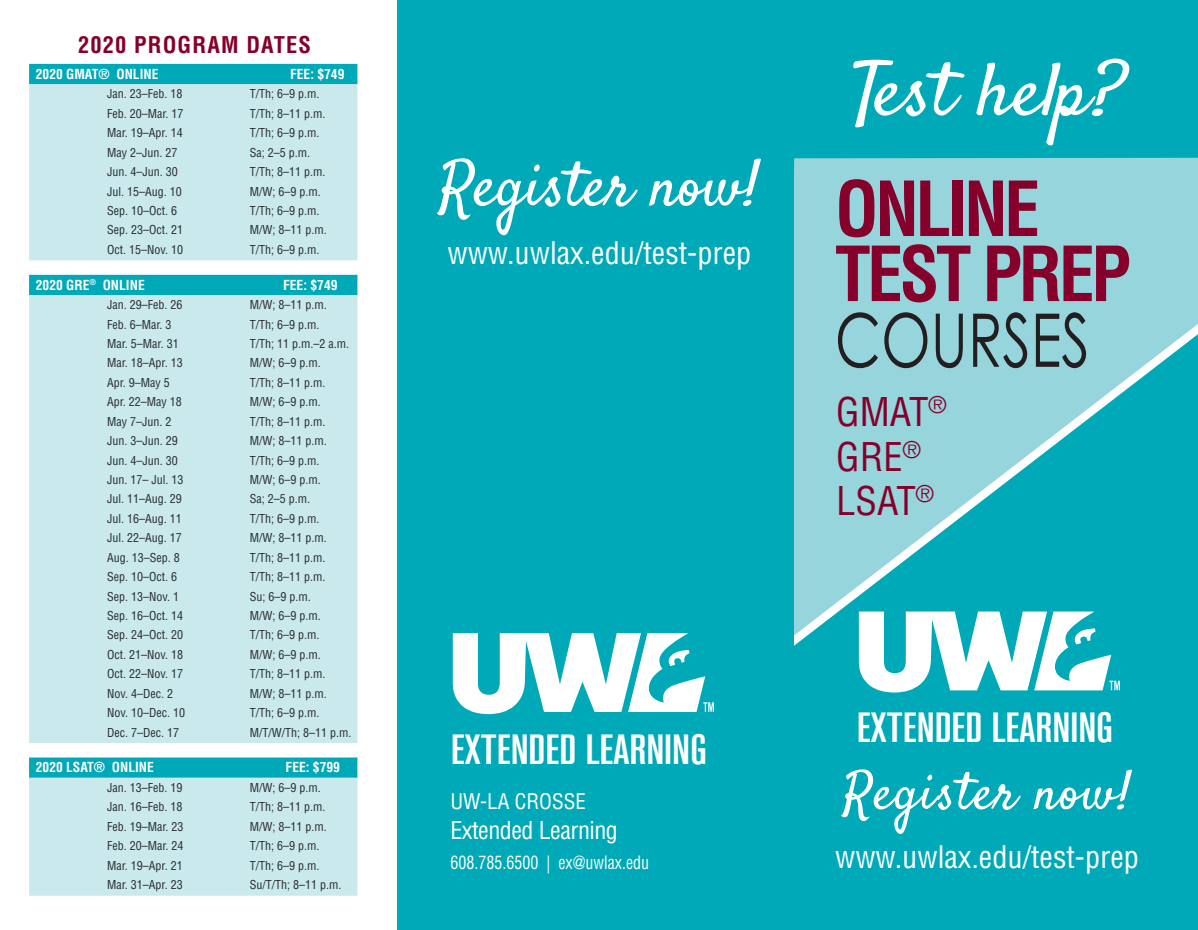
<style>
.page{position:relative;width:1198px;height:930px;background:#fff}
.page>*{position:absolute;margin:0;border:0;box-sizing:border-box;transform-origin:0 0}
.t1{font:74.7px "Satisfy";color:#fff;scale:1.05 1}
.t2{font:700 condensed 73.95px/65.4px "Helvetica LT Std";letter-spacing:-.05em;color:#85002b}
.t3{font:62.55px "Satisfy";color:#fff}
.t4{font:52.5px "Satisfy";letter-spacing:.03em;color:#fff}
.t5{font:500 condensed 42px "Akzidenz Grotesk Std";color:#fff;scale:1.14 1}
.t6{font:condensed 38.55px "Helvetica LT Std";color:#850029}
.t7{font:condensed 30.3px "Helvetica LT Std";color:#fff}
.t8{font:condensed 24px "Helvetica LT Std";letter-spacing:-.02em;color:#fff}
.t9{font:700 condensed 22.5px "Helvetica LT Std";letter-spacing:.05em;color:#850029}
.t10{font:condensed 21px "Helvetica LT Std";color:#fff}
.t11{font:condensed 18px "Helvetica LT Std";color:#fff;scale:.89 1}
.t12{font:700 condensed 13.5px "Helvetica LT Std";color:#fff}
.t13{font:condensed 12px "Helvetica LT Std";color:#282a2e}
.s1{font-family:"Century Gothic";font-weight:400;font-stretch:normal;color:#231f20}
</style>
<div class="page">
<div style="left:794px;top:0;width:404px;height:929px;background:#00a9b7"></div>
<svg style="left:794px;top:157px;width:404px;height:558px;background:#65c6d0"></svg>
<div style="left:29px;top:64px;width:328px;height:20px;background:#00a9b7"></div>
<svg style="left:29px;top:84px;width:328px;height:811px;background:#bde4e8"></svg>
<svg style="left:29px;top:260px;width:328px;height:497px;background:#c4e7ea"></svg>
<div style="left:397px;top:0;width:397px;height:929px;background:#00a9b7"></div>
<svg style="left:859px;top:611px;width:261px;height:81px"></svg>
<svg style="left:453px;top:633px;width:261px;height:81px"></svg>
<svg style="left:1192px;top:0;width:6px;height:6px"></svg>
<svg style="left:1192px;top:922px;width:6px;height:8px"></svg>
<p class="t9" style="left:78px;top:31px;width:234px">2020 PROGRAM DATES</p>
<p class="t12" style="left:36px;top:66px;width:124px">2020 GMAT® ONLINE</p>
<p class="t12" style="left:290px;top:66px;width:56px">FEE: $749</p>
<p class="t13" style="left:107px;top:86px;width:77px">Jan. 23–Feb. 18</p>
<p class="t13" style="left:250px;top:86px;width:71px">T/Th; 6–9 p.m.</p>
<p class="t13" style="left:107px;top:106px;width:78px">Feb. 20–Mar. 17</p>
<p class="t13" style="left:250px;top:106px;width:77px">T/Th; 8–11 p.m.</p>
<p class="t13" style="left:107px;top:125px;width:77px">Mar. 19–Apr. 14</p>
<p class="t13" style="left:250px;top:125px;width:71px">T/Th; 6–9 p.m.</p>
<p class="t13" style="left:107px;top:145px;width:72px">May 2–Jun. 27</p>
<p class="t13" style="left:250px;top:145px;width:62px">Sa; 2–5 p.m.</p>
<p class="t13" style="left:107px;top:164px;width:72px">Jun. 4–Jun. 30</p>
<p class="t13" style="left:250px;top:164px;width:77px">T/Th; 8–11 p.m.</p>
<p class="t13" style="left:107px;top:184px;width:76px">Jul. 15–Aug. 10</p>
<p class="t13" style="left:250px;top:184px;width:73px">M/W; 6–9 p.m.</p>
<p class="t13" style="left:107px;top:203px;width:71px">Sep. 10–Oct. 6</p>
<p class="t13" style="left:250px;top:203px;width:71px">T/Th; 6–9 p.m.</p>
<p class="t13" style="left:107px;top:222px;width:77px">Sep. 23–Oct. 21</p>
<p class="t13" style="left:250px;top:222px;width:79px">M/W; 8–11 p.m.</p>
<p class="t13" style="left:107px;top:242px;width:77px">Oct. 15–Nov. 10</p>
<p class="t13" style="left:250px;top:242px;width:71px">T/Th; 6–9 p.m.</p>
<p class="t12" style="left:36px;top:276px;width:110px">2020 GRE<sup>®</sup> ONLINE</p>
<p class="t12" style="left:283px;top:276px;width:56px">FEE: $749</p>
<p class="t13" style="left:107px;top:297px;width:77px">Jan. 29–Feb. 26</p>
<p class="t13" style="left:250px;top:297px;width:79px">M/W; 8–11 p.m.</p>
<p class="t13" style="left:107px;top:316px;width:66px">Feb. 6–Mar. 3</p>
<p class="t13" style="left:250px;top:316px;width:71px">T/Th; 6–9 p.m.</p>
<p class="t13" style="left:107px;top:336px;width:73px">Mar. 5–Mar. 31</p>
<p class="t13" style="left:250px;top:336px;width:101px">T/Th; 11 p.m.–2 a.m.</p>
<p class="t13" style="left:107px;top:355px;width:77px">Mar. 18–Apr. 13</p>
<p class="t13" style="left:250px;top:355px;width:73px">M/W; 6–9 p.m.</p>
<p class="t13" style="left:107px;top:375px;width:64px">Apr. 9–May 5</p>
<p class="t13" style="left:250px;top:375px;width:77px">T/Th; 8–11 p.m.</p>
<p class="t13" style="left:107px;top:394px;width:76px">Apr. 22–May 18</p>
<p class="t13" style="left:250px;top:394px;width:73px">M/W; 6–9 p.m.</p>
<p class="t13" style="left:107px;top:414px;width:66px">May 7–Jun. 2</p>
<p class="t13" style="left:250px;top:414px;width:77px">T/Th; 8–11 p.m.</p>
<p class="t13" style="left:107px;top:433px;width:72px">Jun. 3–Jun. 29</p>
<p class="t13" style="left:250px;top:433px;width:79px">M/W; 8–11 p.m.</p>
<p class="t13" style="left:107px;top:452px;width:72px">Jun. 4–Jun. 30</p>
<p class="t13" style="left:250px;top:452px;width:71px">T/Th; 6–9 p.m.</p>
<p class="t13" style="left:107px;top:472px;width:78px">Jun. 17– Jul. 13</p>
<p class="t13" style="left:250px;top:472px;width:73px">M/W; 6–9 p.m.</p>
<p class="t13" style="left:107px;top:491px;width:76px">Jul. 11–Aug. 29</p>
<p class="t13" style="left:250px;top:491px;width:62px">Sa; 2–5 p.m.</p>
<p class="t13" style="left:107px;top:511px;width:76px">Jul. 16–Aug. 11</p>
<p class="t13" style="left:250px;top:511px;width:71px">T/Th; 6–9 p.m.</p>
<p class="t13" style="left:107px;top:530px;width:76px">Jul. 22–Aug. 17</p>
<p class="t13" style="left:250px;top:530px;width:79px">M/W; 8–11 p.m.</p>
<p class="t13" style="left:107px;top:549px;width:74px">Aug. 13–Sep. 8</p>
<p class="t13" style="left:250px;top:549px;width:77px">T/Th; 8–11 p.m.</p>
<p class="t13" style="left:107px;top:569px;width:71px">Sep. 10–Oct. 6</p>
<p class="t13" style="left:250px;top:569px;width:77px">T/Th; 8–11 p.m.</p>
<p class="t13" style="left:107px;top:588px;width:73px">Sep. 13–Nov. 1</p>
<p class="t13" style="left:250px;top:588px;width:63px">Su; 6–9 p.m.</p>
<p class="t13" style="left:107px;top:608px;width:77px">Sep. 16–Oct. 14</p>
<p class="t13" style="left:250px;top:608px;width:73px">M/W; 6–9 p.m.</p>
<p class="t13" style="left:107px;top:627px;width:77px">Sep. 24–Oct. 20</p>
<p class="t13" style="left:250px;top:627px;width:71px">T/Th; 6–9 p.m.</p>
<p class="t13" style="left:107px;top:647px;width:77px">Oct. 21–Nov. 18</p>
<p class="t13" style="left:250px;top:647px;width:73px">M/W; 6–9 p.m.</p>
<p class="t13" style="left:107px;top:666px;width:77px">Oct. 22–Nov. 17</p>
<p class="t13" style="left:250px;top:666px;width:77px">T/Th; 8–11 p.m.</p>
<p class="t13" style="left:107px;top:685px;width:67px">Nov. 4–Dec. 2</p>
<p class="t13" style="left:250px;top:685px;width:79px">M/W; 8–11 p.m.</p>
<p class="t13" style="left:107px;top:705px;width:79px">Nov. 10–Dec. 10</p>
<p class="t13" style="left:250px;top:705px;width:71px">T/Th; 6–9 p.m.</p>
<p class="t13" style="left:107px;top:724px;width:73px">Dec. 7–Dec. 17</p>
<p class="t13" style="left:250px;top:724px;width:103px">M/T/W/Th; 8–11 p.m.</p>
<p class="t12" style="left:36px;top:759px;width:120px">2020 LSAT® ONLINE</p>
<p class="t12" style="left:286px;top:759px;width:56px">FEE: $799</p>
<p class="t13" style="left:107px;top:780px;width:77px">Jan. 13–Feb. 19</p>
<p class="t13" style="left:250px;top:780px;width:73px">M/W; 6–9 p.m.</p>
<p class="t13" style="left:107px;top:799px;width:77px">Jan. 16–Feb. 18</p>
<p class="t13" style="left:250px;top:799px;width:77px">T/Th; 8–11 p.m.</p>
<p class="t13" style="left:107px;top:818px;width:78px">Feb. 19–Mar. 23</p>
<p class="t13" style="left:250px;top:818px;width:79px">M/W; 8–11 p.m.</p>
<p class="t13" style="left:107px;top:838px;width:78px">Feb. 20–Mar. 24</p>
<p class="t13" style="left:250px;top:838px;width:71px">T/Th; 6–9 p.m.</p>
<p class="t13" style="left:107px;top:857px;width:77px">Mar. 19–Apr. 21</p>
<p class="t13" style="left:250px;top:857px;width:71px">T/Th; 6–9 p.m.</p>
<p class="t13" style="left:107px;top:877px;width:77px">Mar. 31–Apr. 23</p>
<p class="t13" style="left:250px;top:877px;width:93px">Su/T/Th; 8–11 p.m.</p>
<p class="t3" style="left:439px;top:146px;width:322px">Register now!</p>
<p class="t7" style="left:447px;top:234px;width:305px">www.uwlax.edu/test-prep</p>
<p class="t1" style="left:851px;top:44px;width:263px">Test help?</p>
<p class="t2" style="left:835px;top:176px;width:298px">ONLINE<br>TEST PREP<br><span class="s1">COURSES</span></p>
<p class="t6" style="left:836px;top:388px;width:112px">GMAT<sup>®</sup></p>
<p class="t6" style="left:836px;top:432px;width:86px">GRE<sup>®</sup></p>
<p class="t6" style="left:836px;top:477px;width:99px">LSAT<sup>®</sup></p>
<p class="t5" style="left:451px;top:725px;width:226px">EXTENDED LEARNING</p>
<p class="t10" style="left:450px;top:788px;width:137px">UW-LA CROSSE</p>
<p class="t8" style="left:450px;top:815px;width:169px">Extended Learning</p>
<p class="t11" style="left:450px;top:850px;width:225px">608.785.6500 | ex@uwlax.edu</p>
<p class="t5" style="left:857px;top:703px;width:226px">EXTENDED LEARNING</p>
<p class="t4" style="left:843px;top:759px;width:290px">Register now!</p>
<p class="t7" style="left:835px;top:837px;width:305px">www.uwlax.edu/test-prep</p>
</div>
